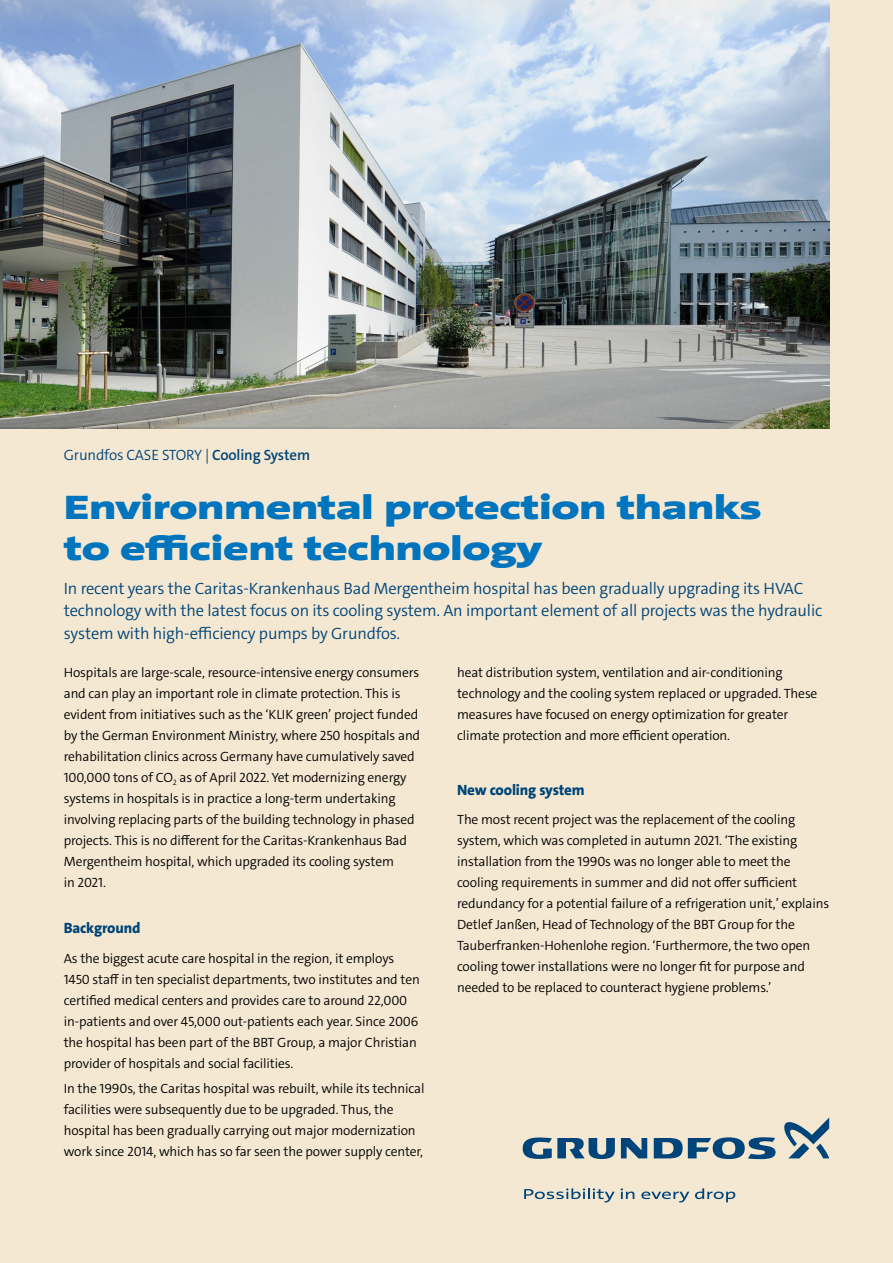
<style>
.page{position:relative;width:893px;height:1263px;background:#f5e8d2}
.page>*{position:absolute;margin:0;border:0;box-sizing:border-box;transform-origin:0 0}
.t1{font:900 34.5px/41.4px "Grundfos The Sans Extd";letter-spacing:-.01em;color:#0074bc}
.t2{font:300 16.5px/22.5px "Grundfos The Sans";letter-spacing:-.01em;color:#004579}
.t3{font:300 15px "Grundfos The Sans";letter-spacing:-.01em;color:#004579}
.t4{font:800 15px "Grundfos The Sans";letter-spacing:-.01em;color:#004579}
.t5{font:300 13.5px/21px "Grundfos The Sans";letter-spacing:-.01em;color:#000}
.s1{font-weight:600}
</style>
<div class="page">
<img style="left:0;top:0;width:829px;height:429px">
<svg style="left:621px;top:1138px;width:26px;height:20px"></svg>
<svg style="left:523px;top:1137px;width:92px;height:22px"></svg>
<svg style="left:654px;top:1137px;width:121px;height:22px"></svg>
<svg style="left:784px;top:1118px;width:45px;height:40px"></svg>
<svg style="left:524px;top:1188px;width:91px;height:14px"></svg>
<svg style="left:621px;top:1188px;width:13px;height:11px"></svg>
<svg style="left:641px;top:1191px;width:48px;height:11px"></svg>
<svg style="left:695px;top:1188px;width:40px;height:14px"></svg>
<p class="t3" style="left:64px;top:446px;width:248px">Grundfos CASE STORY | <span class="s1">Cooling System</span></p>
<h1 class="t1" style="left:64px;top:486px;width:700px">Environmental protection thanks to efficient technology</h1>
<p class="t2" style="left:64px;top:577px;width:760px">In recent years the Caritas-Krankenhaus Bad Mergentheim hospital has been gradually upgrading its HVAC technology with the latest focus on its cooling system. An important element of all projects was the hydraulic system with high-efficiency pumps by Grundfos.</p>
<p class="t5" style="left:64px;top:662px;width:358px">Hospitals are large-scale, resource-intensive energy consumers and can play an important role in climate protection. This is evident from initiatives such as the ‘KLIK green’ project funded by the German Environment Ministry, where 250 hospitals and rehabilitation clinics across Germany have cumulatively saved 100,000 tons of CO<sub>2</sub> as of April 2022. Yet modernizing energy systems in hospitals is in practice a long-term undertaking involving replacing parts of the building technology in phased projects. This is no different for the Caritas-Krankenhaus Bad Mergentheim hospital, which upgraded its cooling system<br>in 2021.</p>
<p class="t4" style="left:64px;top:919px;width:78px">Background</p>
<p class="t5" style="left:64px;top:948px;width:358px">As the biggest acute care hospital in the region, it employs 1450 staff in ten specialist departments, two institutes and ten certified medical centers and provides care to around 22,000 in-patients and over 45,000 out-patients each year. Since 2006 the hospital has been part of the BBT Group, a major Christian provider of hospitals and social facilities.</p>
<p class="t5" style="left:64px;top:1078px;width:362px">In the 1990s, the Caritas hospital was rebuilt, while its technical facilities were subsequently due to be upgraded. Thus, the hospital has been gradually carrying out major modernization work since 2014, which has so far seen the power supply center,</p>
<p class="t5" style="left:457px;top:662px;width:362px">heat distribution system, ventilation and air-conditioning technology and the cooling system replaced or upgraded. These measures have focused on energy optimization for greater climate protection and more efficient operation.</p>
<p class="t4" style="left:457px;top:780px;width:129px">New cooling system</p>
<p class="t5" style="left:457px;top:809px;width:374px">The most recent project was the replacement of the cooling system, which was completed in autumn 2021. ‘The existing installation from the 1990s was no longer able to meet the cooling requirements in summer and did not offer sufficient redundancy for a potential failure of a refrigeration unit,’ explains Detlef Janßen, Head of Technology of the BBT Group for the Tauberfranken-Hohenlohe region. ‘Furthermore, the two open cooling tower installations were no longer fit for purpose and needed to be replaced to counteract hygiene problems.’</p>
</div>
